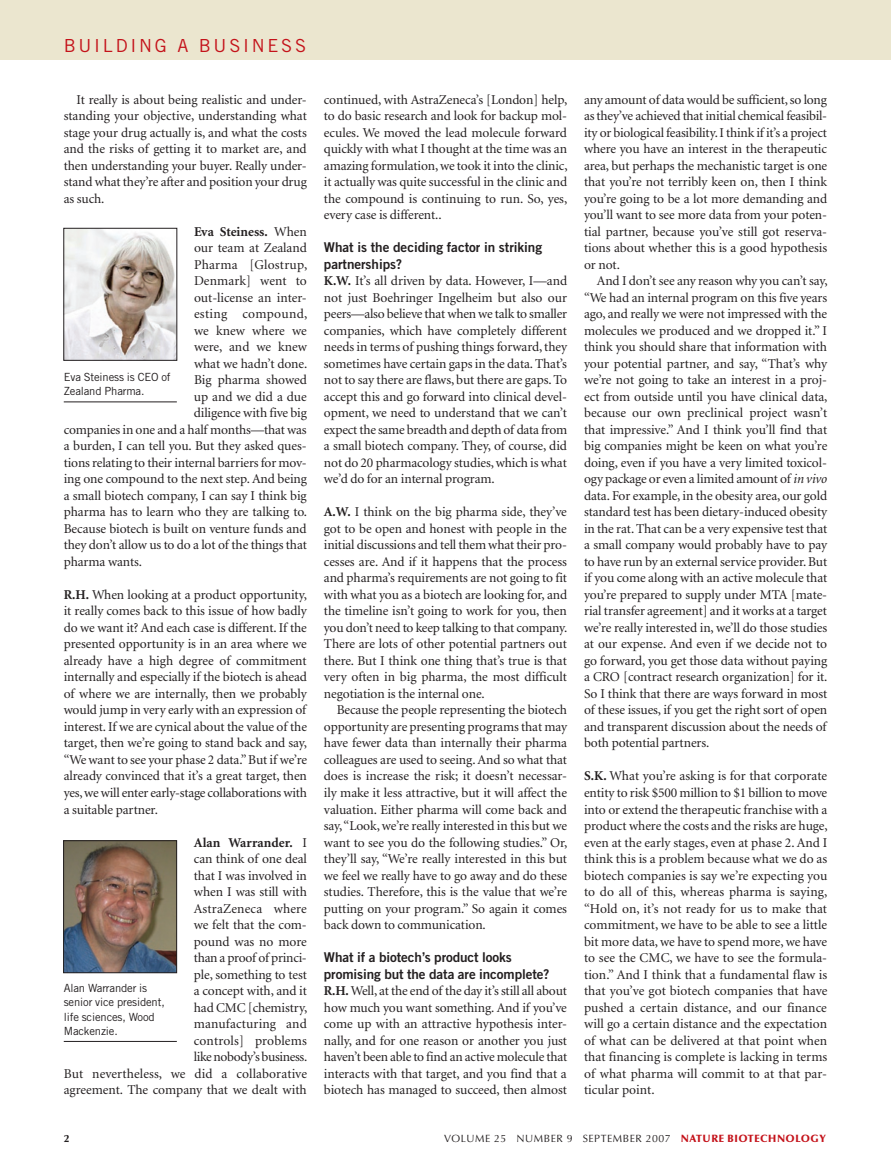
<style>
.page{position:relative;width:891px;height:1175px;background:#fff}
.page>*{position:absolute;margin:0;border:0;box-sizing:border-box;transform-origin:0 0}
.t1{font:18px "Trade Gothic";letter-spacing:.15em;color:#c4121a}
.t2{font:13.5px/16.5px "Minion";letter-spacing:-.005em;color:#231f20;text-align:justify}
.t3{font:13.5px/16.5px "Trade Gothic Bold Two";letter-spacing:-.01em;color:#231f20}
.t4{font:700 13.5px "Minion";color:#231f20}
.t5{font:13.5px "Minion";letter-spacing:.015em;color:#231f20}
.t6{font:13.5px "Minion";letter-spacing:.02em;color:#231f20}
.t7{font:11.25px/14.2px "Trade Gothic";letter-spacing:-.015em;color:#231f20}
.t8{font:10.5px "Optima";letter-spacing:.05em;color:#231f20}
.t9{font:700 10.5px "Optima";color:#231f20}
.s1{font-weight:400}
.s2{font-weight:700}
.s3{font-style:italic}
.s4{font-weight:900;color:#c4121a}
</style>
<div class="page">
<div style="left:0;top:0;width:891px;height:60px;background:#ebe6cf"></div>
<img style="left:66px;top:230px;width:109px;height:128px">
<hr style="left:64px;top:401px;width:113px;height:1px;background:#231f20">
<img style="left:65px;top:842px;width:110px;height:129px">
<div style="left:63px;top:840px;width:114px;height:133px;border:1px solid #231f20"></div>
<hr style="left:64px;top:1041px;width:113px;height:1px;background:#231f20">
<h1 class="t1" style="left:64px;top:35px;width:244px">BUILDING A BUSINESS</h1>
<p class="t2" style="left:64px;top:92px;width:245px;text-indent:13px">It really is about being realistic and under&shy;standing your objective, understanding what stage your drug actually is, and what the costs and the risks of getting it to market are, and then understanding your buyer. Really under&shy;stand what they’re after and position your drug as such.</p>
<p class="t4" style="left:194px;top:224px;width:114px">Eva Steiness. <span class="s1">When</span></p>
<p class="t2" style="left:194px;top:240px;width:114px">our team at Zealand</p>
<p class="t5" style="left:194px;top:258px;width:115px">Pharma [Glostrup,</p>
<p class="t2" style="left:194px;top:273px;width:114px">Denmark] went to</p>
<p class="t2" style="left:194px;top:290px;width:114px">out-license an inter-</p>
<p class="t6" style="left:194px;top:307px;width:115px">esting compound,</p>
<p class="t2" style="left:194px;top:323px;width:114px">we knew where we</p>
<p class="t2" style="left:194px;top:339px;width:114px">were, and we knew</p>
<p class="t2" style="left:194px;top:356px;width:115px">what we hadn’t done.</p>
<p class="t2" style="left:194px;top:372px;width:114px">Big pharma showed</p>
<p class="t2" style="left:194px;top:389px;width:115px">up and we did a due</p>
<p class="t2" style="left:194px;top:405px;width:115px">diligence with five big</p>
<p class="t2" style="left:64px;top:422px;width:244px">companies in one and a half months—that was</p>
<p class="t2" style="left:64px;top:438px;width:245px">a burden, I can tell you. But they asked ques-</p>
<p class="t2" style="left:64px;top:455px;width:245px">tions relating to their internal barriers for mov-</p>
<p class="t2" style="left:64px;top:471px;width:245px">ing one compound to the next step. And being</p>
<p class="t2" style="left:64px;top:488px;width:244px">a small biotech company, I can say I think big</p>
<p class="t2" style="left:64px;top:504px;width:245px">pharma has to learn who they are talking to.</p>
<p class="t2" style="left:64px;top:521px;width:244px">Because biotech is built on venture funds and</p>
<p class="t2" style="left:64px;top:537px;width:245px">they don’t allow us to do a lot of the things that</p>
<p class="t2" style="left:64px;top:554px;width:80px">pharma wants.</p>
<p class="t2" style="left:64px;top:587px;width:245px"><span class="s2">R.H.</span> When looking at a product opportunity, it really comes back to this issue of how badly do we want it? And each case is different. If the presented opportunity is in an area where we already have a high degree of commitment internally and especially if the biotech is ahead of where we are internally, then we probably would jump in very early with an expression of interest. If we are cynical about the value of the target, then we’re going to stand back and say, “We want to see your phase 2 data.” But if we’re already convinced that it’s a great target, then yes, we will enter early-stage collaborations with a suitable partner.</p>
<p class="t2" style="left:64px;top:834px;width:245px;text-align:right"><span class="s2">Alan Warrander.</span> I<br>can think of one deal<br>that I was involved in<br>when I was still with<br>AstraZeneca where<br>we felt that the com-<br>pound was no more<br>than a proof of princi-<br>ple, something to test<br>a concept with, and it<br>had CMC [chemistry,<br>manufacturing and<br>controls] problems<br>like nobody’s business.<br>But nevertheless, we did a collaborative agreement. The company that we dealt with</p>
<p class="t7" style="left:64px;top:370px;width:108px">Eva Steiness is CEO of<br>Zealand Pharma.</p>
<p class="t7" style="left:64px;top:980px;width:102px">Alan Warrander is senior vice president, life sciences, Wood<br>Mackenzie.</p>
<p class="t2" style="left:324px;top:92px;width:245px">continued, with AstraZeneca’s [London] help, to do basic research and look for backup mol&shy;ecules. We moved the lead molecule forward quickly with what I thought at the time was an amazing formulation, we took it into the clinic, it actually was quite successful in the clinic and the compound is continuing to run. So, yes, every case is different..</p>
<p class="t3" style="left:324px;top:239px;width:220px">What is the deciding factor in striking partnerships?</p>
<p class="t2" style="left:324px;top:273px;width:245px"><span class="s2">K.W.</span> It’s all driven by data. However, I—and not just Boehringer Ingelheim but also our peers—also believe that when we talk to smaller companies, which have completely different needs in terms of pushing things forward, they sometimes have certain gaps in the data. That’s not to say there are flaws, but there are gaps. To accept this and go forward into clinical devel&shy;opment, we need to understand that we can’t expect the same breadth and depth of data from a small biotech company. They, of course, did not do 20 pharmacology studies, which is what we’d do for an internal program.</p>
<p class="t2" style="left:324px;top:504px;width:245px"><span class="s2">A.W.</span> I think on the big pharma side, they’ve got to be open and honest with people in the initial discussions and tell them what their pro&shy;cesses are. And if it happens that the process and pharma’s requirements are not going to fit with what you as a biotech are looking for, and the timeline isn’t going to work for you, then you don’t need to keep talking to that company.<br>There are lots of other potential partners out there. But I think one thing that’s true is that very often in big pharma, the most difficult negotiation is the internal one.</p>
<p class="t2" style="left:324px;top:702px;width:245px;text-indent:13px">Because the people representing the biotech opportunity are presenting programs that may have fewer data than internally their pharma colleagues are used to seeing. And so what that does is increase the risk; it doesn’t necessar&shy;ily make it less attractive, but it will affect the valuation. Either pharma will come back and say, “Look, we’re really interested in this but we want to see you do the following studies.” Or, they’ll say, “We’re really interested in this but we feel we really have to go away and do these studies. Therefore, this is the value that we’re putting on your program.” So again it comes back down to communication.</p>
<p class="t3" style="left:324px;top:948px;width:227px">What if a biotech’s product looks promising but the data are incomplete?</p>
<p class="t2" style="left:324px;top:983px;width:245px"><span class="s2">R.H.</span> Well, at the end of the day it’s still all about how much you want something. And if you’ve come up with an attractive hypothesis inter&shy;nally, and for one reason or another you just haven’t been able to find an active molecule that interacts with that target, and you find that a biotech has managed to succeed, then almost</p>
<p class="t2" style="left:584px;top:92px;width:245px">any amount of data would be sufficient, so long as they’ve achieved that initial chemical feasibil&shy;ity or biological feasibility. I think if it’s a project where you have an interest in the therapeutic area, but perhaps the mechanistic target is one that you’re not terribly keen on, then I think you’re going to be a lot more demanding and you’ll want to see more data from your poten&shy;tial partner, because you’ve still got reserva&shy;tions about whether this is a good hypothesis or not.</p>
<p class="t2" style="left:584px;top:273px;width:245px;text-indent:13px">And I don’t see any reason why you can’t say, “We had an internal program on this five years ago, and really we were not impressed with the molecules we produced and we dropped it.” I think you should share that information with your potential partner, and say, “That’s why we’re not going to take an interest in a proj&shy;ect from outside until you have clinical data, because our own preclinical project wasn’t that impressive.” And I think you’ll find that big companies might be keen on what you’re doing, even if you have a very limited toxicol&shy;ogy package or even a limited amount of <span class="s3">in vivo </span>data. For example, in the obesity area, our gold standard test has been dietary-induced obesity in the rat. That can be a very expensive test that a small company would probably have to pay to have run by an external service provider. But if you come along with an active molecule that you’re prepared to supply under MTA [mate&shy;rial transfer agreement] and it works at a target we’re really interested in, we’ll do those studies at our expense. And even if we decide not to go forward, you get those data without paying a CRO [contract research organization] for it.<br>So I think that there are ways forward in most of these issues, if you get the right sort of open and transparent discussion about the needs of both potential partners.</p>
<p class="t2" style="left:584px;top:768px;width:245px"><span class="s2">S.K.</span> What you’re asking is for that corporate entity to risk $500 million to $1 billion to move into or extend the therapeutic franchise with a product where the costs and the risks are huge, even at the early stages, even at phase 2. And I think this is a problem because what we do as biotech companies is say we’re expecting you to do all of this, whereas pharma is saying, “Hold on, it’s not ready for us to make that commitment, we have to be able to see a little bit more data, we have to spend more, we have to see the CMC, we have to see the formula&shy;tion.” And I think that a fundamental flaw is that you’ve got biotech companies that have pushed a certain distance, and our finance will go a certain distance and the expectation of what can be delivered at that point when that financing is complete is lacking in terms of what pharma will commit to at that par&shy;ticular point.</p>
<p class="t9" style="left:64px;top:1132px;width:7px">2</p>
<p class="t8" style="left:444px;top:1132px;width:383px">VOLUME 25 NUMBER 9 SEPTEMBER 2007 <span class="s4">NATURE BIOTECHNOLOGY</span></p>
</div>
